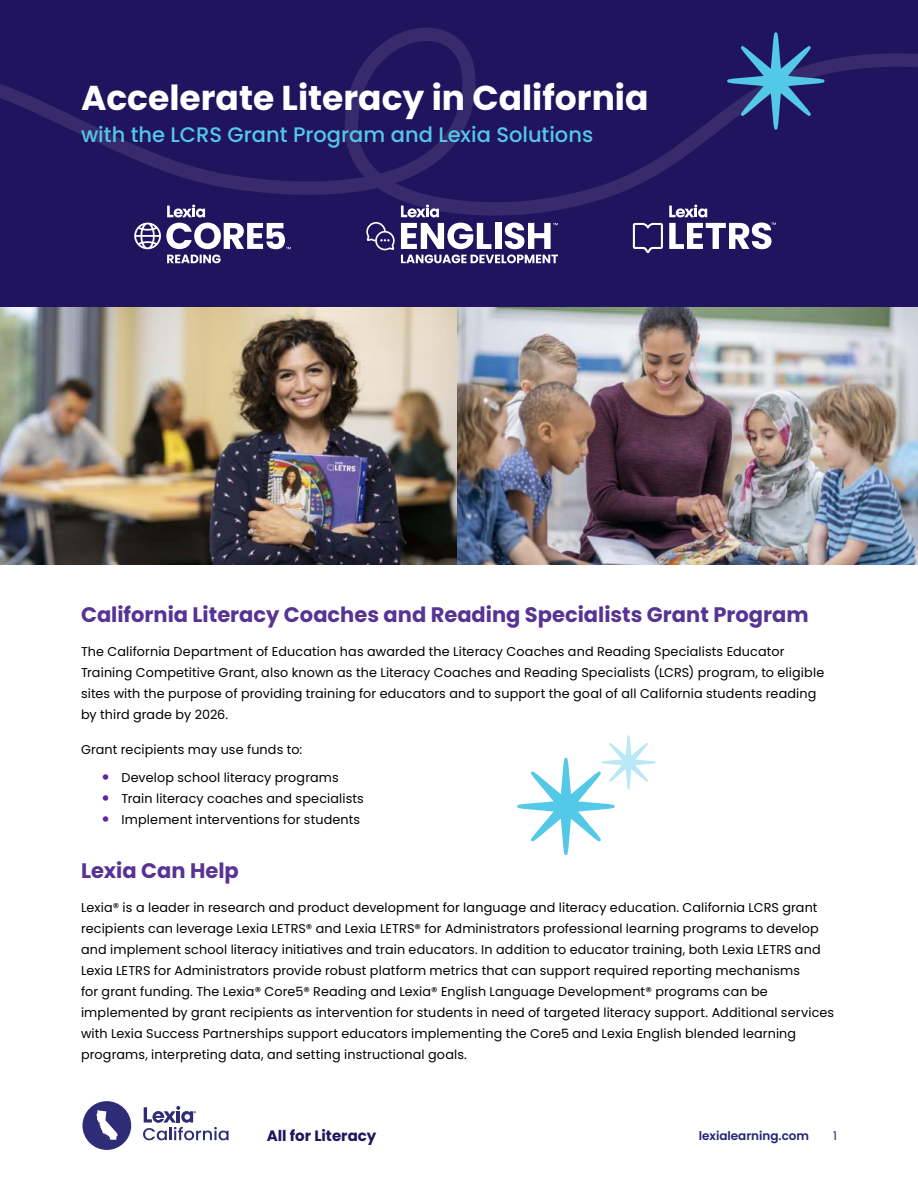
<style>
.page{position:relative;width:918px;height:1188px;background:#fff}
.page>*{position:absolute;margin:0;border:0;box-sizing:border-box;transform-origin:0 0}
.t1{font:700 34.5px "Poppins";color:#fff}
.t2{font:700 21px "Poppins";color:#573393}
.t3{font:500 21px "Poppins";color:#53c8e7}
.t4{font:700 15px "Poppins";color:#21145e}
.t5{font:12.75px/21px "Poppins";letter-spacing:.01em;color:#000}
.t6{font:600 12px "Poppins";color:#242279}
.t7{font:12px "Poppins";color:#242279}
.s1{font-weight:700;font-size:18px;color:#5f259e}
</style>
<div class="page">
<div style="left:82px;top:1101px;width:49px;height:49px;background:#2e2c76;border-radius:50%"></div>
<svg style="left:143px;top:1106px;width:86px;height:34px"></svg>
<svg style="left:96px;top:1110px;width:22px;height:30px"></svg>
<img style="left:0;top:307px;width:457px;height:257px">
<img style="left:457px;top:307px;width:461px;height:257px">
<div style="left:0;top:0;width:918px;height:307px;background:#21145e"></div>
<svg style="left:0;top:28px;width:918px;height:184px"></svg>
<svg style="left:167px;top:255px;width:54px;height:8px"></svg>
<svg style="left:134px;top:205px;width:157px;height:44px"></svg>
<svg style="left:401px;top:205px;width:38px;height:12px"></svg>
<svg style="left:366px;top:222px;width:29px;height:28px"></svg>
<svg style="left:401px;top:223px;width:90px;height:26px"></svg>
<div style="left:495px;top:223px;width:6px;height:26px;background:#fff"></div>
<svg style="left:505px;top:223px;width:53px;height:26px"></svg>
<svg style="left:401px;top:255px;width:157px;height:8px"></svg>
<svg style="left:669px;top:205px;width:38px;height:12px"></svg>
<svg style="left:633px;top:223px;width:30px;height:30px"></svg>
<svg style="left:669px;top:223px;width:107px;height:26px"></svg>
<svg style="left:727px;top:32px;width:97px;height:98px"></svg>
<svg style="left:517px;top:735px;width:139px;height:120px"></svg>
<h1 class="t1" style="left:81px;top:82px;width:569px">Accelerate Literacy in California</h1>
<h2 class="t3" style="left:81px;top:126px;width:514px">with the LCRS Grant Program and Lexia Solutions</h2>
<h2 class="t2" style="left:81px;top:605px;width:729px">California Literacy Coaches and Reading Specialists Grant Program</h2>
<p class="t5" style="left:81px;top:641px;width:745px">The California Department of Education has awarded the Literacy Coaches and Reading Specialists Educator Training Competitive Grant, also known as the Literacy Coaches and Reading Specialists (LCRS) program, to eligible sites with the purpose of providing training for educators and to support the goal of all California students reading by third grade by 2026.</p>
<p class="t5" style="left:81px;top:739px;width:223px">Grant recipients may use funds to:</p>
<p class="t5" style="left:101px;top:767px;width:239px"><span class="s1">•</span> Develop school literacy programs</p>
<p class="t5" style="left:101px;top:788px;width:264px"><span class="s1">•</span> Train literacy coaches and specialists</p>
<p class="t5" style="left:101px;top:809px;width:260px"><span class="s1">•</span> Implement interventions for students</p>
<h2 class="t2" style="left:81px;top:861px;width:159px">Lexia Can Help</h2>
<p class="t5" style="left:81px;top:897px;width:755px">Lexia® is a leader in research and product development for language and literacy education. California LCRS grant recipients can leverage Lexia LETRS® and Lexia LETRS® for Administrators professional learning programs to develop and implement school literacy initiatives and train educators. In addition to educator training, both Lexia LETRS and Lexia LETRS for Administrators provide robust platform metrics that can support required reporting mechanisms<br>for grant funding. The Lexia® Core5® Reading and Lexia® English Language Development® programs can be implemented by grant recipients as intervention for students in need of targeted literacy support. Additional services with Lexia Success Partnerships support educators implementing the Core5 and Lexia English blended learning programs, interpreting data, and setting instructional goals.</p>
<p class="t4" style="left:267px;top:1129px;width:111px">All for Literacy</p>
<p class="t6" style="left:699px;top:1131px;width:112px">lexialearning.com</p>
<p class="t7" style="left:833px;top:1129px;width:5px">1</p>
</div>
